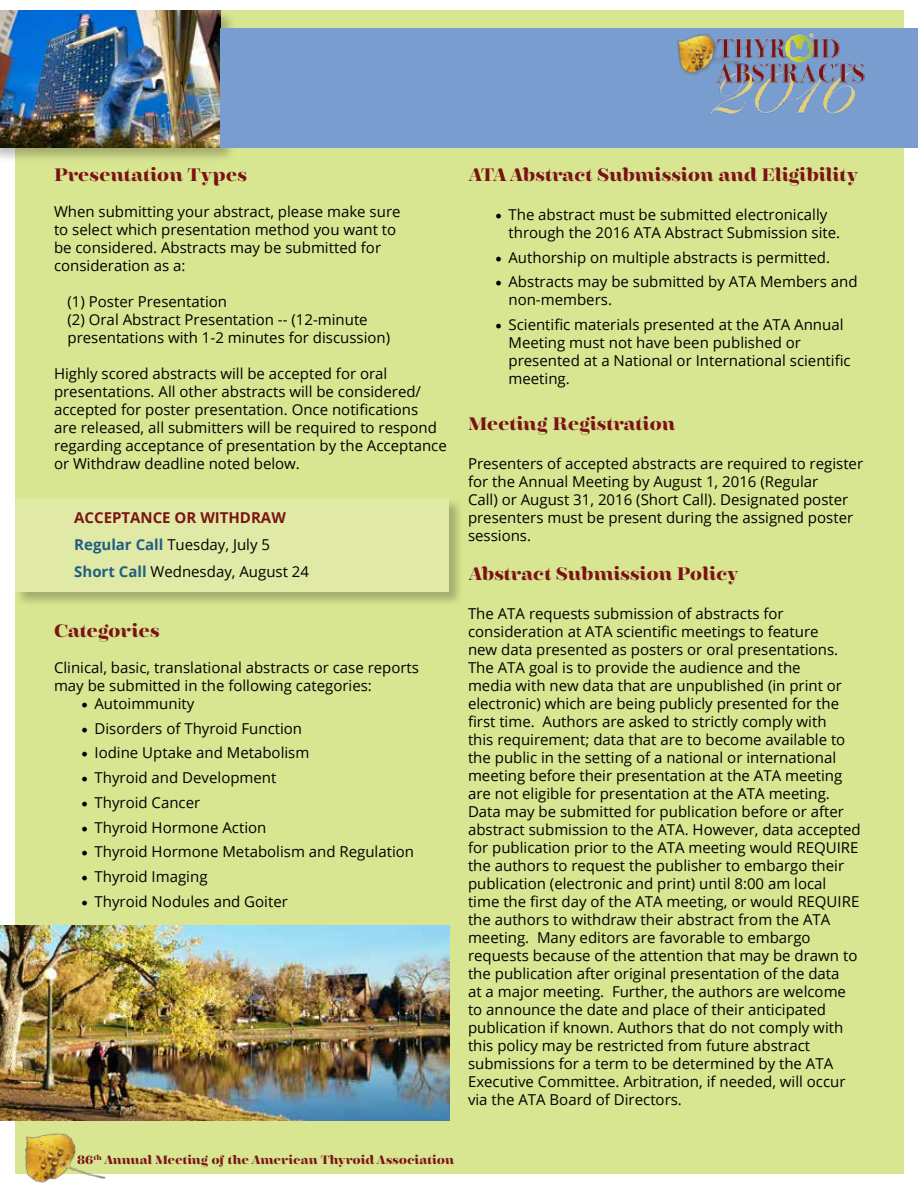
<style>
.page{position:relative;width:918px;height:1188px;background:#fff}
.page>*{position:absolute;margin:0;border:0;box-sizing:border-box;transform-origin:0 0}
.t1{font:700 18px "Encorpada Essential";letter-spacing:-.01em;color:#7b1315}
.t2{font:15px/18px "Open Sans";color:#000}
.t3{font:700 12px "Encorpada Essential";letter-spacing:-.005em;color:#7b1315}
.s1{font-weight:700;color:#7b1315}
.s2{font-weight:700;color:#205f83}
.s3{font-family:"Minion Pro";font-size:18px}
</style>
<div class="page">
<div style="left:15px;top:10px;width:889px;height:1163px;background:#d9e691"></div>
<img style="left:0;top:1120px;width:121px;height:63px">
<div style="left:14px;top:497px;width:450px;height:110px;background:#000;opacity:.25"></div>
<div style="left:16px;top:499px;width:433px;height:93px;background:#e0eaa6"></div>
<div style="left:0;top:9px;width:236px;height:154px;background:#000;opacity:.25"></div>
<img style="left:0;top:10px;width:221px;height:137px">
<div style="left:221px;top:28px;width:697px;height:119px;background:#789dce"></div>
<img style="left:0;top:925px;width:450px;height:195px">
<img style="left:677px;top:32px;width:188px;height:83px">
<p class="t1" style="left:54px;top:162px;width:195px">Presentation Types</p>
<p class="t2" style="left:54px;top:202px;width:348px">When submitting your abstract, please make sure to select which presentation method you want to be considered. Abstracts may be submitted for consideration as a:</p>
<p class="t2" style="left:68px;top:292px;width:324px">(1) Poster Presentation<br>(2) Oral Abstract Presentation -- (12-minute presentations with 1-2 minutes for discussion)</p>
<p class="t2" style="left:54px;top:364px;width:394px">Highly scored abstracts will be accepted for oral presentations. All other abstracts will be considered/ accepted for poster presentation. Once notifications<br>are released, all submitters will be required to respond regarding acceptance of presentation by the Acceptance or Withdraw deadline noted below.</p>
<p class="t2" style="left:74px;top:504px;width:236px;line-height:27px"><span class="s1">ACCEPTANCE OR WITHDRAW<br></span><span class="s2">Regular Call</span> Tuesday, July 5<br><span class="s2">Short Call</span> Wednesday, August 24</p>
<p class="t1" style="left:54px;top:618px;width:107px">Categories</p>
<p class="t2" style="left:54px;top:658px;width:367px">Clinical, basic, translational abstracts or case reports may be submitted in the following categories:</p>
<p class="t2" style="left:81px;top:694px;width:115px"><span class="s3">•</span> Autoimmunity</p>
<p class="t2" style="left:81px;top:719px;width:223px"><span class="s3">•</span> Disorders of Thyroid Function</p>
<p class="t2" style="left:81px;top:744px;width:230px"><span class="s3">•</span> Iodine Uptake and Metabolism</p>
<p class="t2" style="left:81px;top:768px;width:197px"><span class="s3">•</span> Thyroid and Development</p>
<p class="t2" style="left:81px;top:793px;width:121px"><span class="s3">•</span> Thyroid Cancer</p>
<p class="t2" style="left:81px;top:818px;width:187px"><span class="s3">•</span> Thyroid Hormone Action</p>
<p class="t2" style="left:81px;top:843px;width:335px"><span class="s3">•</span> Thyroid Hormone Metabolism and Regulation</p>
<p class="t2" style="left:81px;top:867px;width:128px"><span class="s3">•</span> Thyroid Imaging</p>
<p class="t2" style="left:81px;top:892px;width:208px"><span class="s3">•</span> Thyroid Nodules and Goiter</p>
<p class="t1" style="left:468px;top:162px;width:392px">ATA Abstract Submission and Eligibility</p>
<p class="t2" style="left:508px;top:205px;width:333px;text-indent:-14px"><span class="s3">•</span> The abstract must be submitted electronically through the 2016 ATA Abstract Submission site.</p>
<p class="t2" style="left:495px;top:248px;width:337px"><span class="s3">•</span> Authorship on multiple abstracts is permitted.</p>
<p class="t2" style="left:508px;top:273px;width:351px;text-indent:-14px"><span class="s3">•</span> Abstracts may be submitted by ATA Members and non-members.</p>
<p class="t2" style="left:508px;top:315px;width:344px;text-indent:-14px"><span class="s3">•</span> Scientific materials presented at the ATA Annual Meeting must not have been published or presented at a National or International scientific meeting.</p>
<p class="t1" style="left:468px;top:411px;width:209px">Meeting Registration</p>
<p class="t2" style="left:468px;top:454px;width:397px">Presenters of accepted abstracts are required to register for the Annual Meeting by August 1, 2016 (Regular<br>Call) or August 31, 2016 (Short Call). Designated poster presenters must be present during the assigned poster sessions.</p>
<p class="t1" style="left:468px;top:561px;width:272px">Abstract Submission Policy</p>
<p class="t2" style="left:468px;top:604px;width:394px">The ATA requests submission of abstracts for consideration at ATA scientific meetings to feature<br>new data presented as posters or oral presentations.<br>The ATA goal is to provide the audience and the<br>media with new data that are unpublished (in print or electronic) which are being publicly presented for the first time. Authors are asked to strictly comply with<br>this requirement; data that are to become available to the public in the setting of a national or international meeting before their presentation at the ATA meeting are not eligible for presentation at the ATA meeting.<br>Data may be submitted for publication before or after abstract submission to the ATA. However, data accepted for publication prior to the ATA meeting would REQUIRE the authors to request the publisher to embargo their publication (electronic and print) until 8:00 am local time the first day of the ATA meeting, or would REQUIRE the authors to withdraw their abstract from the ATA meeting. Many editors are favorable to embargo requests because of the attention that may be drawn to the publication after original presentation of the data<br>at a major meeting. Further, the authors are welcome to announce the date and place of their anticipated publication if known. Authors that do not comply with this policy may be restricted from future abstract submissions for a term to be determined by the ATA Executive Committee. Arbitration, if needed, will occur via the ATA Board of Directors.</p>
<p class="t3" style="left:77px;top:1151px;width:378px">86<sup>th</sup> Annual Meeting of the American Thyroid Association</p>
</div>
